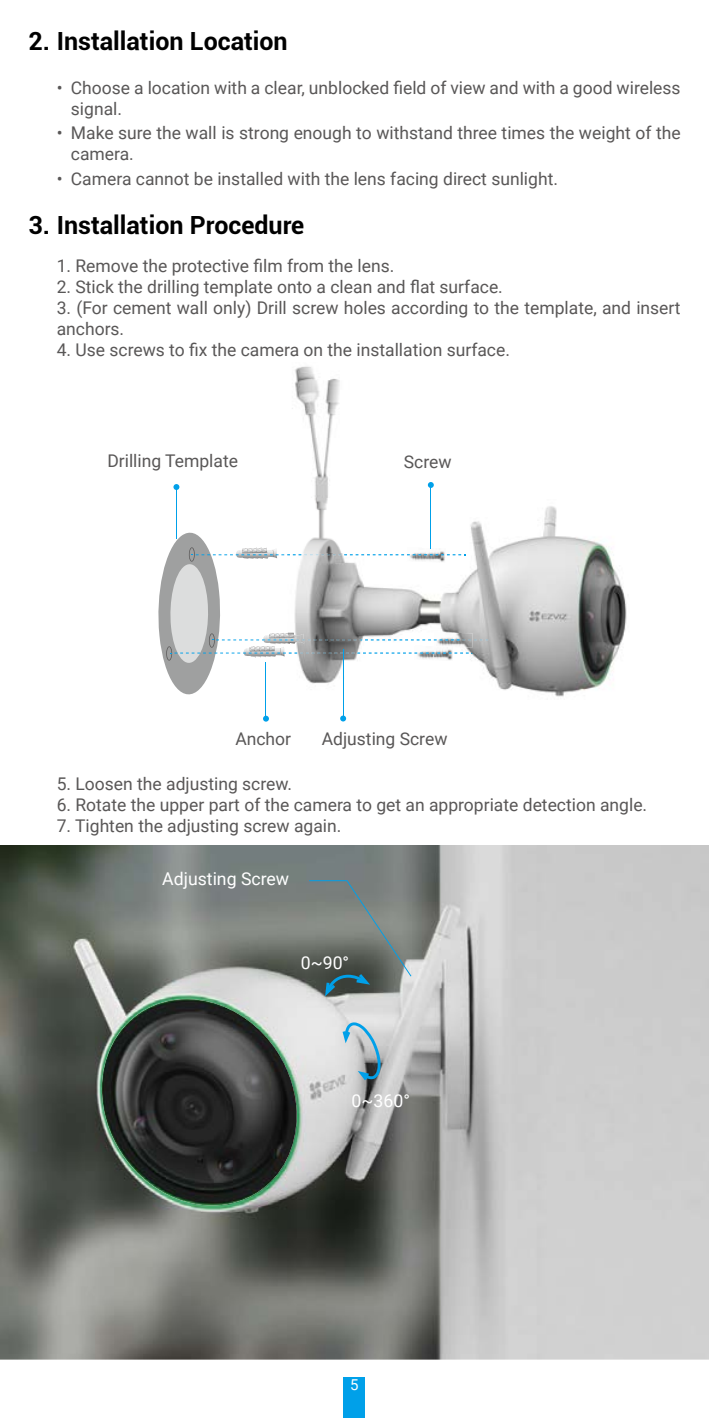
<style>
.page{position:relative;width:709px;height:1418px;background:#fff}
.page>*{position:absolute;margin:0;border:0;box-sizing:border-box;transform-origin:0 0}
.t1{font:700 25px "Roboto";color:#000}
.t2{font:17.75px "Roboto";color:#fff}
.t3{font:17.5px/21px "Roboto";color:#595757}
.t4{font:15px "Roboto";color:#fff}
</style>
<div class="page">
<div style="left:344px;top:1376px;width:21px;height:41px;background:#00a0e9"></div>
<img style="left:292px;top:366px;width:48px;height:133px">
<img style="left:472px;top:506px;width:155px;height:191px">
<img style="left:315px;top:499px;width:13px;height:24px">
<svg style="left:158px;top:523px;width:334px;height:180px"></svg>
<img style="left:290px;top:639px;width:198px;height:1px">
<hr style="left:430px;top:484px;width:1px;height:64px;background:#00a0e9">
<svg style="left:428px;top:482px;width:6px;height:6px"></svg>
<hr style="left:176px;top:485px;width:1px;height:54px;background:#00a0e9">
<svg style="left:173px;top:484px;width:6px;height:6px"></svg>
<hr style="left:265px;top:662px;width:1px;height:53px;background:#00a0e9">
<svg style="left:263px;top:715px;width:6px;height:6px"></svg>
<svg style="left:340px;top:715px;width:6px;height:6px"></svg>
<hr style="left:342px;top:649px;width:1px;height:66px;background:#00a0e9">
<img style="left:0;top:845px;width:709px;height:514px">
<img style="left:102px;top:999px;width:195px;height:206px">
<svg style="left:342px;top:1022px;width:38px;height:58px;background:#a3bbc6"></svg>
<svg style="left:309px;top:880px;width:102px;height:116px;background:#707a77"></svg>
<h1 class="t1" style="left:28px;top:23px;width:261px">2. Installation Location</h1>
<p class="t3" style="left:71px;top:76px;width:611px;text-indent:-14px">• Choose a location with a clear, unblocked field of view and with a good wireless signal.</p>
<p class="t3" style="left:71px;top:122px;width:611px;text-indent:-14px">• Make sure the wall is strong enough to withstand three times the weight of the camera.</p>
<p class="t3" style="left:57px;top:167px;width:503px">• Camera cannot be installed with the lens facing direct sunlight.</p>
<h1 class="t1" style="left:28px;top:208px;width:277px">3. Installation Procedure</h1>
<p class="t3" style="left:57px;top:254px;width:339px">1. Remove the protective film from the lens.</p>
<p class="t3" style="left:57px;top:275px;width:448px">2. Stick the drilling template onto a clean and flat surface.</p>
<p class="t3" style="left:57px;top:296px;width:625px">3. (For cement wall only) Drill screw holes according to the template, and insert anchors.</p>
<p class="t3" style="left:57px;top:338px;width:455px">4. Use screws to fix the camera on the installation surface.</p>
<p class="t3" style="left:107px;top:449px;width:132px">Drilling Template</p>
<p class="t3" style="left:404px;top:451px;width:49px">Screw</p>
<p class="t3" style="left:235px;top:728px;width:57px">Anchor</p>
<p class="t3" style="left:322px;top:728px;width:127px">Adjusting Screw</p>
<p class="t3" style="left:57px;top:772px;width:237px">5. Loosen the adjusting screw.</p>
<p class="t3" style="left:57px;top:793px;width:592px">6. Rotate the upper part of the camera to get an appropriate detection angle.</p>
<p class="t3" style="left:57px;top:814px;width:286px">7. Tighten the adjusting screw again.</p>
<p class="t2" style="left:162px;top:865px;width:128px">Adjusting Screw</p>
<p class="t2" style="left:301px;top:950px;width:50px">0~90°</p>
<p class="t2" style="left:351px;top:1088px;width:60px">0~360°</p>
<p class="t4" style="left:350px;top:1373px;width:10px">5</p>
</div>
